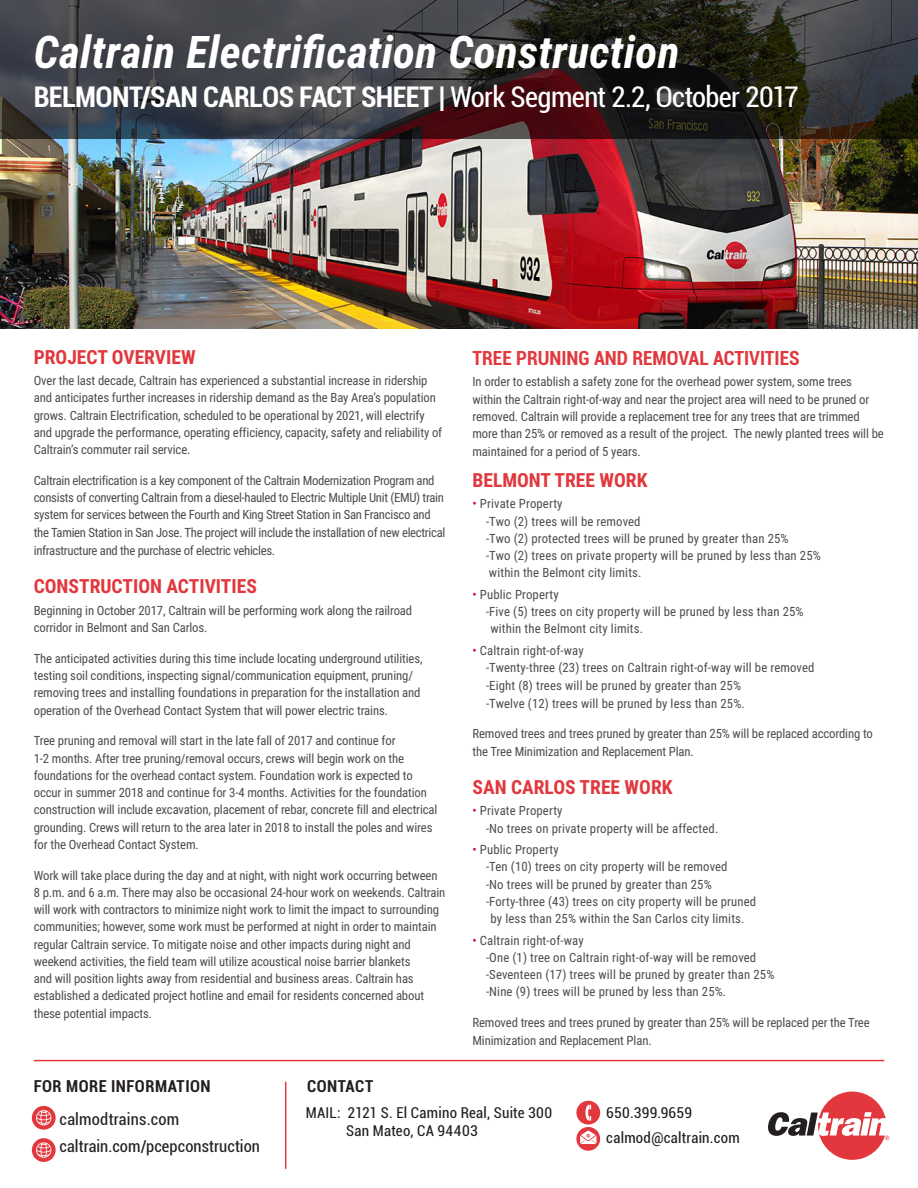
<style>
.page{position:relative;width:918px;height:1188px;background:#fff}
.page>*{position:absolute;margin:0;border:0;box-sizing:border-box;transform-origin:0 0}
.t1{font:italic 700 45px "Roboto Condensed";letter-spacing:.005em;color:#fff}
.t2{font:700 condensed 28.5px "Roboto";letter-spacing:-.02em;color:#fff}
.t3{font:700 19.5px "Roboto Condensed";color:#e1373d}
.t4{font:700 condensed 19.5px "Roboto";color:#e1373d}
.t5{font:condensed 16.5px "Roboto";letter-spacing:.005em;color:#231f20}
.t6{font:700 condensed 16.5px "Roboto";letter-spacing:.03em;color:#231f20}
.t7{font:condensed 15px "Roboto";letter-spacing:.015em;color:#231f20}
.t8{font:12.75px/17.4px "Roboto Condensed";letter-spacing:-.01em;color:#4b4c4d}
.t9{font:12.75px/17.2px "Roboto Condensed";letter-spacing:.01em;color:#4b4c4d}
.t10{font:6px "Arial";color:#e1373d}
.s1{font-weight:400}
.s2{color:#d30d2b}
</style>
<div class="page">
<img style="left:0;top:138px;width:918px;height:190px">
<svg style="left:0;top:0;width:918px;height:138px;background:#373436"></svg>
<svg style="left:768px;top:1092px;width:118px;height:68px"></svg>
<hr style="left:285px;top:1082px;width:1px;height:87px;background:#e1373d">
<div style="left:32px;top:1106px;width:24px;height:24px;background:#e1373d;border-radius:50%"></div>
<div style="left:32px;top:1138px;width:24px;height:24px;background:#e1373d;border-radius:50%"></div>
<div style="left:576px;top:1127px;width:24px;height:24px;background:#e1373d;border-radius:50%"></div>
<div style="left:576px;top:1101px;width:24px;height:24px;background:#e1373d;border-radius:50%"></div>
<svg style="left:36px;top:1110px;width:15px;height:15px"></svg>
<svg style="left:36px;top:1142px;width:15px;height:16px"></svg>
<svg style="left:580px;top:1131px;width:16px;height:13px"></svg>
<svg style="left:585px;top:1105px;width:6px;height:16px"></svg>
<hr style="left:34px;top:1060px;width:850px;height:1px;background:#e1373d">
<p class="t1" style="left:34px;top:20px;width:647px">Caltrain Electrification Construction</p>
<p class="t2" style="left:34px;top:76px;width:767px">BELMONT/SAN CARLOS FACT SHEET | <span class="s1">Work Segment 2.2, October 2017</span></p>
<p class="t3" style="left:34px;top:343px;width:163px">PROJECT OVERVIEW</p>
<p class="t8" style="left:34px;top:371px;width:410px">Over the last decade, Caltrain has experienced a substantial increase in ridership and anticipates further increases in ridership demand as the Bay Area’s population grows. Caltrain Electrification, scheduled to be operational by 2021, will electrify and upgrade the performance, operating efficiency, capacity, safety and reliability of Caltrain’s commuter rail service.</p>
<p class="t8" style="left:34px;top:471px;width:413px">Caltrain electrification is a key component of the Caltrain Modernization Program and consists of converting Caltrain from a diesel-hauled to Electric Multiple Unit (EMU) train system for services between the Fourth and King Street Station in San Francisco and the Tamien Station in San Jose. The project will include the installation of new electrical infrastructure and the purchase of electric vehicles.</p>
<p class="t3" style="left:34px;top:573px;width:225px">CONSTRUCTION ACTIVITIES</p>
<p class="t8" style="left:34px;top:601px;width:380px">Beginning in October 2017, Caltrain will be performing work along the railroad corridor in Belmont and San Carlos.</p>
<p class="t8" style="left:34px;top:649px;width:390px">The anticipated activities during this time include locating underground utilities, testing soil conditions, inspecting signal/communication equipment, pruning/ removing trees and installing foundations in preparation for the installation and operation of the Overhead Contact System that will power electric trains.</p>
<p class="t8" style="left:34px;top:732px;width:405px">Tree pruning and removal will start in the late fall of 2017 and continue for<br>1-2 months. After tree pruning/removal occurs, crews will begin work on the foundations for the overhead contact system. Foundation work is expected to occur in summer 2018 and continue for 3-4 months. Activities for the foundation construction will include excavation, placement of rebar, concrete fill and electrical grounding. Crews will return to the area later in 2018 to install the poles and wires for the Overhead Contact System.</p>
<p class="t8" style="left:34px;top:866px;width:413px">Work will take place during the day and at night, with night work occurring between 8 p.m. and 6 a.m. There may also be occasional 24-hour work on weekends. Caltrain will work with contractors to minimize night work to limit the impact to surrounding communities; however, some work must be performed at night in order to maintain regular Caltrain service. To mitigate noise and other impacts during night and weekend activities, the field team will utilize acoustical noise barrier blankets<br>and will position lights away from residential and business areas. Caltrain has established a dedicated project hotline and email for residents concerned about these potential impacts.</p>
<p class="t4" style="left:472px;top:344px;width:329px">TREE PRUNING AND REMOVAL ACTIVITIES</p>
<p class="t8" style="left:472px;top:373px;width:413px">In order to establish a safety zone for the overhead power system, some trees within the Caltrain right-of-way and near the project area will need to be pruned or removed. Caltrain will provide a replacement tree for any trees that are trimmed more than 25% or removed as a result of the project. The newly planted trees will be maintained for a period of 5 years.</p>
<p class="t3" style="left:472px;top:466px;width:176px">BELMONT TREE WORK</p>
<p class="t9" style="left:486px;top:495px;width:336px;text-indent:-14px"><span class="s2">•</span> Private Property<br>-Two (2) trees will be removed<br>-Two (2) protected trees will be pruned by greater than 25%<br>-Two (2) trees on private property will be pruned by less than 25% within the Belmont city limits.</p>
<p class="t9" style="left:472px;top:585px;width:88px"><span class="s2">•</span> Public Property</p>
<p class="t9" style="left:486px;top:603px;width:319px">-Five (5) trees on city property will be pruned by less than 25%</p>
<p class="t9" style="left:491px;top:620px;width:154px">within the Belmont city limits.</p>
<p class="t9" style="left:486px;top:641px;width:330px;text-indent:-14px"><span class="s2">•</span> Caltrain right-of-way<br>-Twenty-three (23) trees on Caltrain right-of-way will be removed -Eight (8) trees will be pruned by greater than 25%<br>-Twelve (12) trees will be pruned by less than 25%.</p>
<p class="t8" style="left:472px;top:724px;width:402px;line-height:18px">Removed trees and trees pruned by greater than 25% will be replaced according to the Tree Minimization and Replacement Plan.</p>
<p class="t3" style="left:472px;top:773px;width:202px">SAN CARLOS TREE WORK</p>
<p class="t9" style="left:486px;top:802px;width:234px;text-indent:-14px"><span class="s2">•</span> Private Property<br>-No trees on private property will be affected.</p>
<p class="t9" style="left:472px;top:841px;width:88px"><span class="s2">•</span> Public Property</p>
<p class="t9" style="left:486px;top:858px;width:243px">-Ten (10) trees on city property will be removed</p>
<p class="t9" style="left:486px;top:875px;width:227px">-No trees will be pruned by greater than 25%</p>
<p class="t9" style="left:486px;top:892px;width:272px">-Forty-three (43) trees on city property will be pruned</p>
<p class="t9" style="left:491px;top:910px;width:256px">by less than 25% within the San Carlos city limits.</p>
<p class="t9" style="left:486px;top:931px;width:290px;text-indent:-14px"><span class="s2">•</span> Caltrain right-of-way<br>-One (1) tree on Caltrain right-of-way will be removed -Seventeen (17) trees will be pruned by greater than 25% -Nine (9) trees will be pruned by less than 25%.</p>
<p class="t8" style="left:472px;top:1013px;width:399px;line-height:18px">Removed trees and trees pruned by greater than 25% will be replaced per the Tree<br>Minimization and Replacement Plan.</p>
<p class="t6" style="left:34px;top:1075px;width:178px">FOR MORE INFORMATION</p>
<p class="t6" style="left:307px;top:1075px;width:68px">CONTACT</p>
<p class="t5" style="left:60px;top:1108px;width:121px">calmodtrains.com</p>
<p class="t5" style="left:60px;top:1134px;width:202px">caltrain.com/pcepconstruction</p>
<p class="t7" style="left:306px;top:1102px;width:248px">MAIL: 2121 S. El Camino Real, Suite 300</p>
<p class="t7" style="left:346px;top:1120px;width:133px">San Mateo, CA 94403</p>
<p class="t7" style="left:606px;top:1102px;width:87px">650.399.9659</p>
<p class="t7" style="left:606px;top:1127px;width:135px">calmod@caltrain.com</p>
<p class="t10" style="left:885px;top:1133px;width:6px">®</p>
</div>
